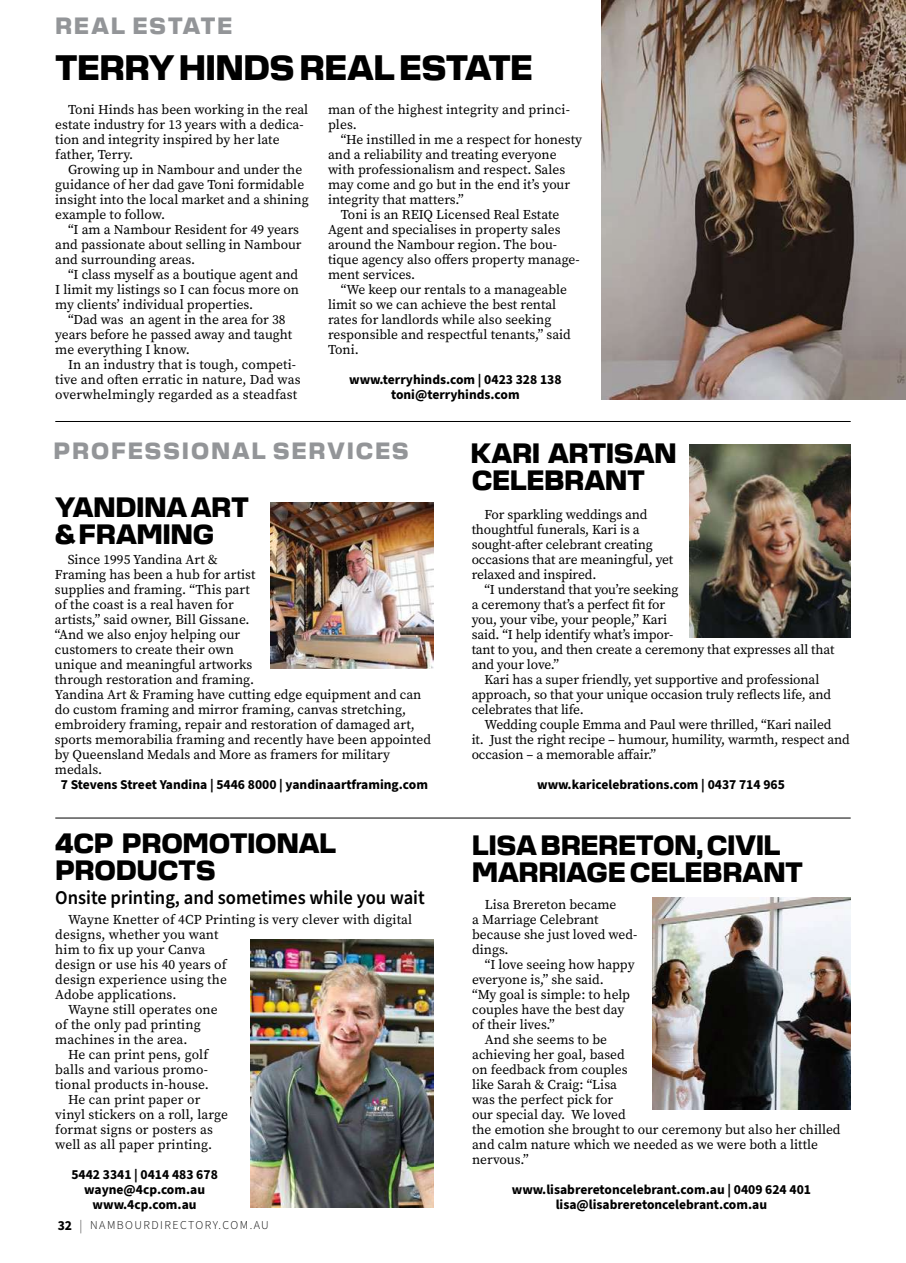
<style>
.page{position:relative;width:906px;height:1263px;background:#fff}
.page>*{position:absolute;margin:0;border:0;box-sizing:border-box;transform-origin:0 0}
.t1{font:800 36px "Cobe";color:#000}
.t2{font:800 28.5px/27px "Cobe";color:#000}
.t3{font:800 24px "Cobe";letter-spacing:.09em;color:#939598}
.t4{font:600 19.5px "Source Sans Pro";color:#000;scale:.95 1}
.t5{font:13.5px/15px "Source Serif Pro";color:#000}
.t6{font:700 13.5px/15px "Source Sans Pro";color:#000;text-align:center}
.t7{font:300 12px "Source Sans Pro";letter-spacing:.12em;color:#000}
.s1{font-weight:700;font-size:13.5px}
.s2{font-weight:200;font-size:13.5px}
</style>
<div class="page">
<img style="left:601px;top:0;width:305px;height:399px">
<img style="left:689px;top:444px;width:161px;height:193px">
<img style="left:652px;top:897px;width:198px;height:213px">
<img style="left:251px;top:939px;width:183px;height:269px">
<hr style="left:55px;top:421px;width:795px;height:1px;background:#000">
<hr style="left:55px;top:818px;width:795px;height:1px;background:#000">
<img style="left:271px;top:503px;width:163px;height:165px">
<h3 class="t3" style="left:55px;top:7px;width:178px">REAL ESTATE</h3>
<h1 class="t1" style="left:55px;top:39px;width:479px">TERRY HINDS REAL ESTATE</h1>
<p class="t5" style="left:55px;top:102px;width:254px;text-indent:13px">Toni Hinds has been working in the real estate industry for 13 years with a dedica&shy;tion and integrity inspired by her late father, Terry.</p>
<p class="t5" style="left:55px;top:162px;width:255px;text-indent:13px">Growing up in Nambour and under the guidance of her dad gave Toni formidable insight into the local market and a shining example to follow.</p>
<p class="t5" style="left:55px;top:222px;width:248px;text-indent:13px">“I am a Nambour Resident for 49 years and passionate about selling in Nambour and surrounding areas.</p>
<p class="t5" style="left:55px;top:267px;width:245px;text-align:justify;text-indent:13px">“I class myself as a boutique agent and I limit my listings so I can focus more on my clients’ individual properties.</p>
<p class="t5" style="left:55px;top:312px;width:238px;text-indent:13px">“Dad was an agent in the area for 38 years before he passed away and taught me everything I know.</p>
<p class="t5" style="left:55px;top:357px;width:247px;text-indent:13px">In an industry that is tough, competi&shy;tive and often erratic in nature, Dad was overwhelmingly regarded as a steadfast</p>
<p class="t5" style="left:328px;top:102px;width:243px">man of the highest integrity and princi&shy;ples.</p>
<p class="t5" style="left:341px;top:132px;width:243px">“He instilled in me a respect for honesty</p>
<p class="t5" style="left:328px;top:147px;width:230px">and a reliability and treating everyone</p>
<p class="t5" style="left:328px;top:162px;width:239px">with professionalism and respect. Sales</p>
<p class="t5" style="left:328px;top:177px;width:244px">may come and go but in the end it’s your</p>
<p class="t5" style="left:328px;top:192px;width:137px">integrity that matters.”</p>
<p class="t5" style="left:341px;top:207px;width:220px">Toni is an REIQ Licensed Real Estate</p>
<p class="t5" style="left:328px;top:222px;width:234px">Agent and specialises in property sales</p>
<p class="t5" style="left:328px;top:237px;width:231px">around the Nambour region. The bou-</p>
<p class="t5" style="left:328px;top:252px;width:253px">tique agency also offers property manage-</p>
<p class="t5" style="left:328px;top:267px;width:89px">ment services.</p>
<p class="t5" style="left:341px;top:282px;width:228px">“We keep our rentals to a manageable</p>
<p class="t5" style="left:328px;top:297px;width:230px">limit so we can achieve the best rental</p>
<p class="t5" style="left:328px;top:312px;width:225px">rates for landlords while also seeking</p>
<p class="t5" style="left:328px;top:327px;width:244px">responsible and respectful tenants,” said</p>
<p class="t5" style="left:328px;top:342px;width:32px">Toni.</p>
<p class="t6" style="left:349px;top:372px;width:214px">www.terryhinds.com | 0423 328 138 toni@terryhinds.com</p>
<h3 class="t3" style="left:54px;top:432px;width:356px">PROFESSIONAL SERVICES</h3>
<h2 class="t2" style="left:55px;top:492px;width:195px">YANDINA ART &amp; FRAMING</h2>
<p class="t5" style="left:55px;top:552px;width:377px;text-indent:13px">Since 1995 Yandina Art &amp;<br>Framing has been a hub for artist<br>supplies and framing. “This part<br>of the coast is a real haven for<br>artists,” said owner, Bill Gissane.<br>“And we also enjoy helping our<br>customers to create their own<br>unique and meaningful artworks<br>through restoration and framing.<br>Yandina Art &amp; Framing have cutting edge equipment and can do custom framing and mirror framing, canvas stretching, embroidery framing, repair and restoration of damaged art, sports memorabilia framing and recently have been appointed by Queensland Medals and More as framers for military medals.</p>
<p class="t6" style="left:61px;top:777px;width:369px">7 Stevens Street Yandina | 5446 8000 | yandinaartframing.com</p>
<h2 class="t2" style="left:55px;top:828px;width:282px">4CP PROMOTIONAL<br>PRODUCTS</h2>
<h3 class="t4" style="left:55px;top:884px;width:390px">Onsite printing, and sometimes while you wait</h3>
<p class="t5" style="left:68px;top:912px;width:346px">Wayne Knetter of 4CP Printing is very clever with digital</p>
<p class="t5" style="left:55px;top:927px;width:165px">designs, whether you want</p>
<p class="t5" style="left:55px;top:942px;width:151px">him to fix up your Canva</p>
<p class="t5" style="left:55px;top:957px;width:173px">design or use his 40 years of</p>
<p class="t5" style="left:55px;top:972px;width:173px">design experience using the</p>
<p class="t5" style="left:55px;top:987px;width:123px">Adobe applications.</p>
<p class="t5" style="left:68px;top:1002px;width:151px">Wayne still operates one</p>
<p class="t5" style="left:55px;top:1017px;width:147px">of the only pad printing</p>
<p class="t5" style="left:55px;top:1032px;width:134px">machines in the area.</p>
<p class="t5" style="left:68px;top:1047px;width:142px">He can print pens, golf</p>
<p class="t5" style="left:55px;top:1062px;width:154px">balls and various promo-</p>
<p class="t5" style="left:55px;top:1077px;width:155px">tional products in-house.</p>
<p class="t5" style="left:68px;top:1092px;width:134px">He can print paper or</p>
<p class="t5" style="left:55px;top:1107px;width:174px">vinyl stickers on a roll, large</p>
<p class="t5" style="left:55px;top:1122px;width:159px">format signs or posters as</p>
<p class="t5" style="left:55px;top:1137px;width:158px">well as all paper printing.</p>
<p class="t6" style="left:71px;top:1167px;width:148px">5442 3341 | 0414 483 678 wayne@4cp.com.au www.4cp.com.au</p>
<p class="t7" style="left:58px;top:1217px;width:213px"><span class="s1">32</span> <span class="s2">|</span> NAMBOURDIRECTORY.COM.AU</p>
<h2 class="t2" style="left:471px;top:439px;width:207px">KARI ARTISAN<br>CELEBRANT</h2>
<p class="t5" style="left:472px;top:507px;width:203px;text-indent:13px">For sparkling weddings and thoughtful funerals, Kari is a sought-after celebrant creating occasions that are meaningful, yet relaxed and inspired.</p>
<p class="t5" style="left:472px;top:582px;width:364px;text-indent:13px">“I understand that you’re seeking<br>a ceremony that’s a perfect fit for<br>you, your vibe, your people,” Kari<br>said. “I help identify what’s impor-<br>tant to you, and then create a ceremony that expresses all that and your love.”</p>
<p class="t5" style="left:472px;top:672px;width:361px;text-indent:13px">Kari has a super friendly, yet supportive and professional approach, so that your unique occasion truly reflects life, and celebrates that life.</p>
<p class="t5" style="left:472px;top:717px;width:379px;text-indent:13px">Wedding couple Emma and Paul were thrilled, “Kari nailed<br>it. Just the right recipe – humour, humility, warmth, respect and occasion – a memorable affair.”</p>
<p class="t6" style="left:537px;top:777px;width:249px">www.karicelebrations.com | 0437 714 965</p>
<h2 class="t2" style="left:472px;top:830px;width:332px">LISA BRERETON, CIVIL<br>MARRIAGE CELEBRANT</h2>
<p class="t5" style="left:472px;top:897px;width:167px;text-indent:13px">Lisa Brereton became<br>a Marriage Celebrant because she just loved wed&shy;dings.</p>
<p class="t5" style="left:485px;top:957px;width:151px">“I love seeing how happy</p>
<p class="t5" style="left:472px;top:972px;width:133px">everyone is,” she said.</p>
<p class="t5" style="left:472px;top:987px;width:159px">“My goal is simple: to help</p>
<p class="t5" style="left:472px;top:1002px;width:154px">couples have the best day</p>
<p class="t5" style="left:472px;top:1017px;width:84px">of their lives.”</p>
<p class="t5" style="left:485px;top:1032px;width:124px">And she seems to be</p>
<p class="t5" style="left:472px;top:1047px;width:154px">achieving her goal, based</p>
<p class="t5" style="left:472px;top:1062px;width:157px">on feedback from couples</p>
<p class="t5" style="left:472px;top:1077px;width:146px">like Sarah &amp; Craig: “Lisa</p>
<p class="t5" style="left:472px;top:1092px;width:143px">was the perfect pick for</p>
<p class="t5" style="left:472px;top:1107px;width:155px">our special day. We loved</p>
<p class="t5" style="left:472px;top:1122px;width:370px">the emotion she brought to our ceremony but also her chilled</p>
<p class="t5" style="left:472px;top:1137px;width:347px">and calm nature which we needed as we were both a little</p>
<p class="t5" style="left:472px;top:1152px;width:58px">nervous.”</p>
<p class="t6" style="left:512px;top:1182px;width:301px">www.lisabreretoncelebrant.com.au | 0409 624 401 lisa@lisabreretoncelebrant.com.au</p>
</div>
